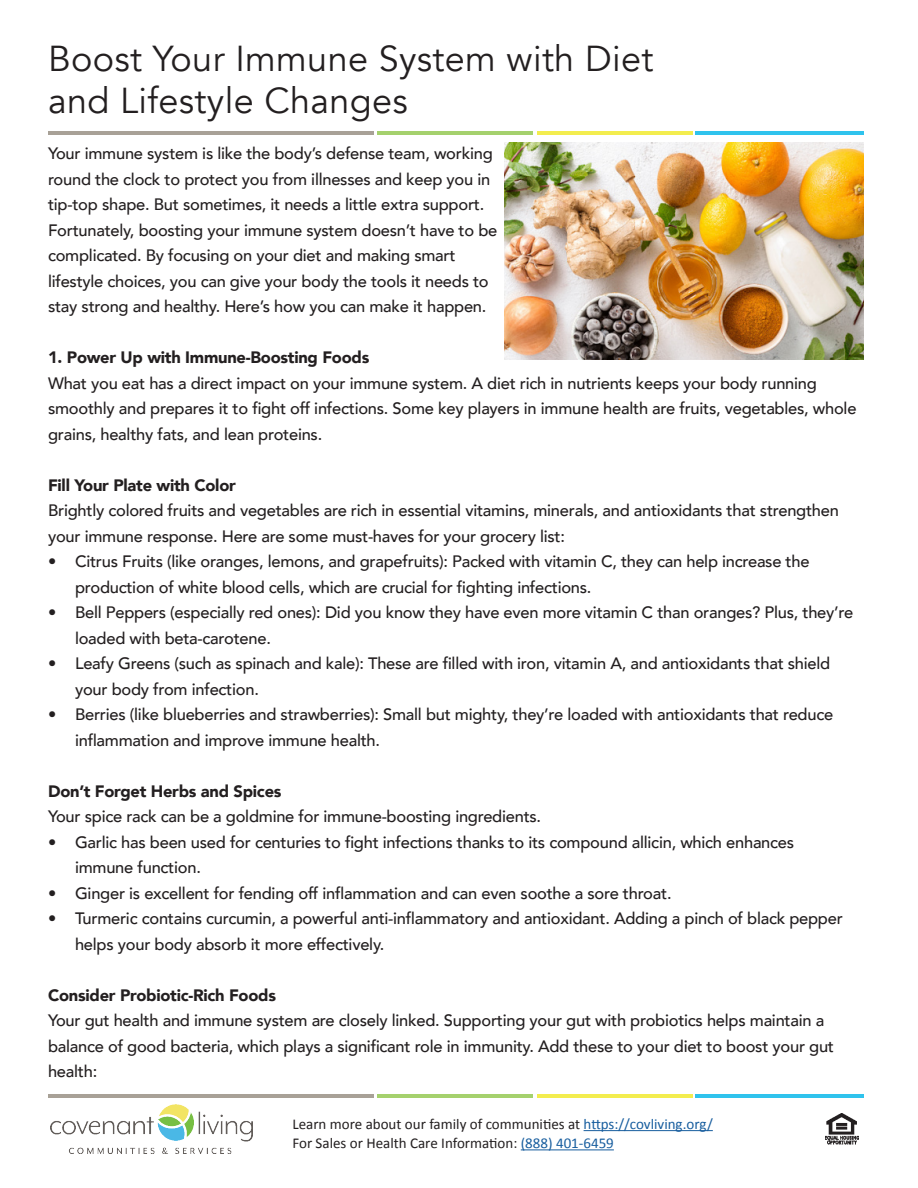
<style>
.page{position:relative;width:918px;height:1188px;background:#fff}
.page>*{position:absolute;margin:0;border:0;box-sizing:border-box;transform-origin:0 0}
.t1{font:36px/42px "Avenir";letter-spacing:.01em;color:#231f20}
.t2{font:500 16.5px/25.5px "Avenir";letter-spacing:-.015em;color:#231f20}
.t3{font:900 16.5px "Avenir";letter-spacing:-.015em;color:#231f20}
.t4{font:15px "Calibri";color:#231f20}
.s1{color:#175d9e}
</style>
<div class="page">
<hr style="left:696px;top:132px;width:168px;height:3px;background:#2fc3ed">
<hr style="left:537px;top:132px;width:155px;height:3px;background:#f3ed4e">
<hr style="left:378px;top:132px;width:155px;height:3px;background:#a5d16d">
<hr style="left:48px;top:132px;width:326px;height:3px;background:#a8a197">
<hr style="left:696px;top:1094px;width:168px;height:4px;background:#2fc3ed">
<hr style="left:537px;top:1094px;width:155px;height:4px;background:#f3ed4e">
<hr style="left:378px;top:1094px;width:155px;height:4px;background:#a5d16d">
<hr style="left:48px;top:1094px;width:326px;height:4px;background:#a8a197">
<img style="left:825px;top:1113px;width:34px;height:32px">
<img style="left:51px;top:1104px;width:201px;height:50px">
<hr style="left:584px;top:1130px;width:129px;height:1px;background:#175d9e">
<hr style="left:521px;top:1149px;width:93px;height:1px;background:#175d9e">
<img style="left:504px;top:143px;width:360px;height:216px">
<p class="t1" style="left:48px;top:38px;width:607px">Boost Your Immune System with Diet and Lifestyle Changes</p>
<p class="t2" style="left:48px;top:140px;width:451px">Your immune system is like the body’s defense team, working round the clock to protect you from illnesses and keep you in tip-top shape. But sometimes, it needs a little extra support.<br>Fortunately, boosting your immune system doesn’t have to be complicated. By focusing on your diet and making smart lifestyle choices, you can give your body the tools it needs to stay strong and healthy. Here’s how you can make it happen.</p>
<p class="t3" style="left:48px;top:343px;width:323px">1. Power Up with Immune-Boosting Foods</p>
<p class="t2" style="left:48px;top:369px;width:810px">What you eat has a direct impact on your immune system. A diet rich in nutrients keeps your body running smoothly and prepares it to fight off infections. Some key players in immune health are fruits, vegetables, whole grains, healthy fats, and lean proteins.</p>
<p class="t3" style="left:48px;top:471px;width:189px">Fill Your Plate with Color</p>
<p class="t2" style="left:48px;top:497px;width:792px">Brightly colored fruits and vegetables are rich in essential vitamins, minerals, and antioxidants that strengthen your immune response. Here are some must-haves for your grocery list:</p>
<p class="t2" style="left:75px;top:548px;width:736px;text-indent:-27px">• Citrus Fruits (like oranges, lemons, and grapefruits): Packed with vitamin C, they can help increase the production of white blood cells, which are crucial for fighting infections.</p>
<p class="t2" style="left:75px;top:599px;width:780px;text-indent:-27px">• Bell Peppers (especially red ones): Did you know they have even more vitamin C than oranges? Plus, they’re loaded with beta-carotene.</p>
<p class="t2" style="left:75px;top:650px;width:757px;text-indent:-27px">• Leafy Greens (such as spinach and kale): These are filled with iron, vitamin A, and antioxidants that shield your body from infection.</p>
<p class="t2" style="left:75px;top:701px;width:760px;text-indent:-27px">• Berries (like blueberries and strawberries): Small but mighty, they’re loaded with antioxidants that reduce inflammation and improve immune health.</p>
<p class="t3" style="left:48px;top:777px;width:235px">Don’t Forget Herbs and Spices</p>
<p class="t2" style="left:48px;top:803px;width:495px">Your spice rack can be a goldmine for immune-boosting ingredients.</p>
<p class="t2" style="left:75px;top:828px;width:721px;text-indent:-27px">• Garlic has been used for centuries to fight infections thanks to its compound allicin, which enhances immune function.</p>
<p class="t2" style="left:48px;top:879px;width:625px">• Ginger is excellent for fending off inflammation and can even soothe a sore throat.</p>
<p class="t2" style="left:75px;top:905px;width:769px;text-indent:-27px">• Turmeric contains curcumin, a powerful anti-inflammatory and antioxidant. Adding a pinch of black pepper helps your body absorb it more effectively.</p>
<p class="t3" style="left:48px;top:981px;width:230px">Consider Probiotic-Rich Foods</p>
<p class="t2" style="left:48px;top:1007px;width:788px">Your gut health and immune system are closely linked. Supporting your gut with probiotics helps maintain a balance of good bacteria, which plays a significant role in immunity. Add these to your diet to boost your gut health:</p>
<p class="t4" style="left:292px;top:1114px;width:422px">Learn more about our family of communities at <span class="s1">https://covliving.org/</span></p>
<p class="t4" style="left:292px;top:1133px;width:323px">For Sales or Health Care Information: <span class="s1">(888) 401-6459</span></p>
</div>
